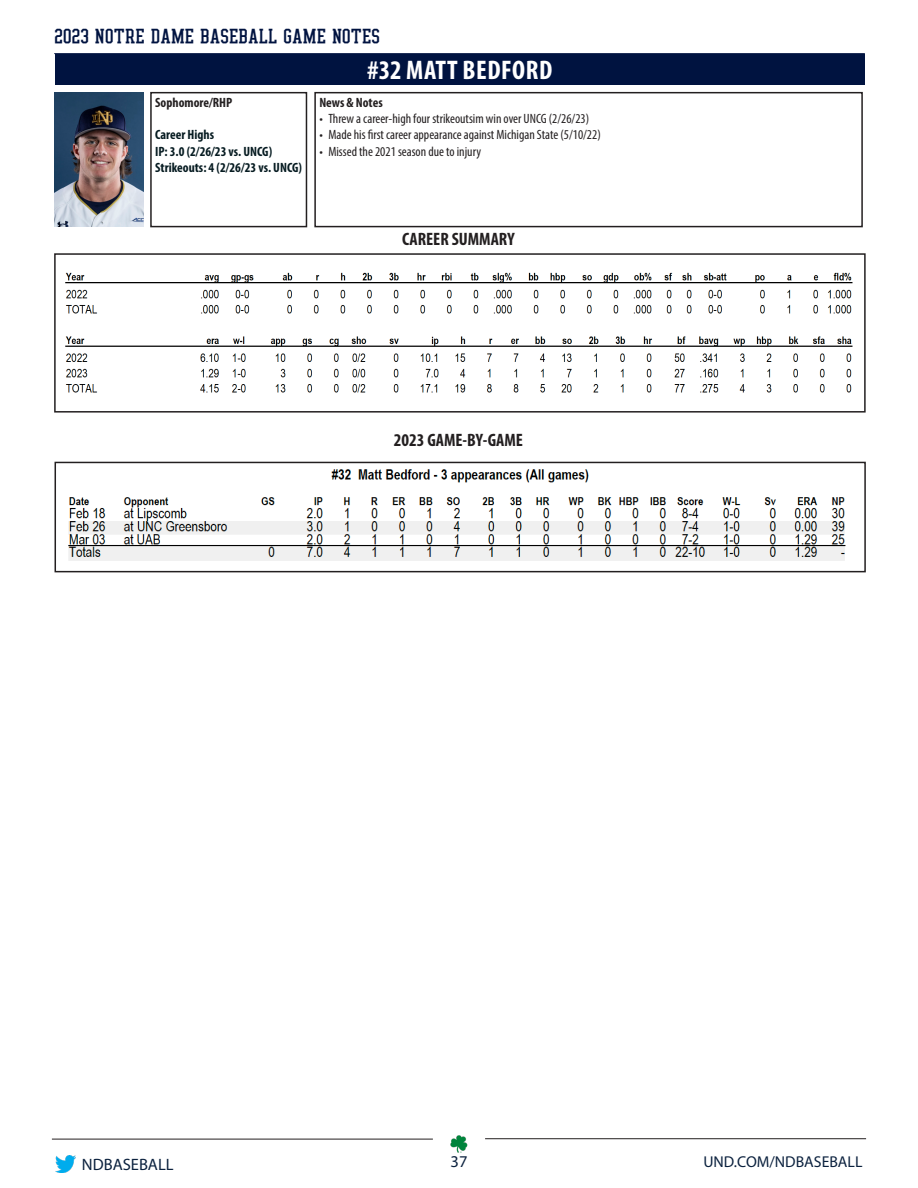
<style>
.page{position:relative;width:918px;height:1188px;background:#fff}
.page>*{position:absolute;margin:0;border:0;box-sizing:border-box;transform-origin:0 0}
.t1{font:700 condensed 27px "Myriad Pro";letter-spacing:.02em;color:#fff}
.t2{font:19.5px "Leahy";color:#001340}
.t3{font:700 condensed 18px "Myriad Pro";color:#231f20}
.t4{font:16.5px "Myriad Pro";color:#0b213e}
.t5{font:15.75px "Myriad Pro";color:#0b213e}
.t6{font:condensed 13.5px "Myriad Pro";color:#231f20}
.t7{font:700 condensed 13.5px "Myriad Pro";color:#061b21}
.t8{font:700 condensed 13.5px "Myriad Pro";color:#231f20}
</style>
<div class="page">
<hr style="left:55px;top:53px;width:810px;height:1px;background:#001340">
<img style="left:56px;top:1156px;width:20px;height:16px">
<hr style="left:52px;top:1139px;width:381px;height:1px;background:#231f20">
<hr style="left:485px;top:1138px;width:381px;height:1px;background:#231f20">
<img style="left:450px;top:1136px;width:18px;height:17px">
<div style="left:55px;top:54px;width:810px;height:31px;background:#001340"></div>
<img style="left:65px;top:272px;width:788px;height:121px">
<div style="left:54px;top:253px;width:812px;height:160px;border:2px solid #231f20"></div>
<img style="left:68px;top:469px;width:778px;height:92px">
<div style="left:55px;top:462px;width:811px;height:110px;border:2px solid #231f20"></div>
<div style="left:150px;top:92px;width:157px;height:135px;border:2px solid #231f20"></div>
<div style="left:314px;top:92px;width:549px;height:135px;border:2px solid #231f20"></div>
<img style="left:54px;top:93px;width:89px;height:134px">
<h2 class="t2" style="left:55px;top:26px;width:327px">2023 NOTRE DAME BASEBALL GAME NOTES</h2>
<p class="t8" style="left:155px;top:94px;width:79px">Sophomore/RHP</p>
<p class="t7" style="left:155px;top:127px;width:60px">Career Highs</p>
<p class="t7" style="left:155px;top:143px;width:118px">IP: 3.0 (2/26/23 vs. UNCG)</p>
<p class="t7" style="left:155px;top:159px;width:148px">Strikeouts: 4 (2/26/23 vs. UNCG)</p>
<p class="t1" style="left:367px;top:53px;width:187px">#32 MATT BEDFORD</p>
<p class="t8" style="left:319px;top:94px;width:65px">News &amp; Notes</p>
<p class="t6" style="left:319px;top:111px;width:271px">• Threw a career-high four strikeoutsim win over UNCG (2/26/23)</p>
<p class="t6" style="left:319px;top:127px;width:283px">• Made his first career appearance against Michigan State (5/10/22)</p>
<p class="t6" style="left:319px;top:143px;width:163px">• Missed the 2021 season due to injury</p>
<p class="t3" style="left:402px;top:228px;width:114px">CAREER SUMMARY</p>
<p class="t3" style="left:394px;top:429px;width:131px">2023 GAME-BY-GAME</p>
<p class="t4" style="left:82px;top:1154px;width:93px">NDBASEBALL</p>
<p class="t4" style="left:451px;top:1152px;width:18px">37</p>
<p class="t5" style="left:703px;top:1152px;width:161px">UND.COM/NDBASEBALL</p>
</div>
